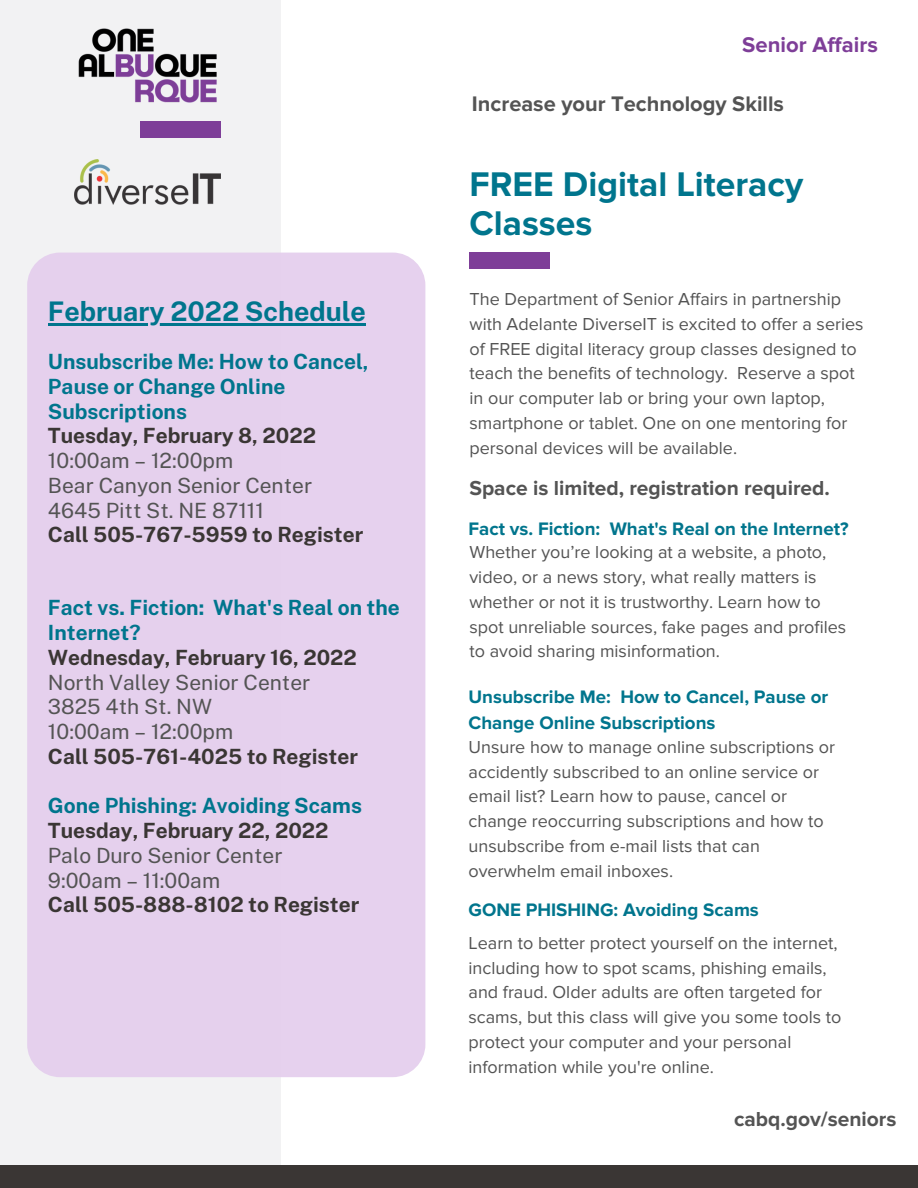
<style>
.page{position:relative;width:918px;height:1188px;background:#fff}
.page>*{position:absolute;margin:0;border:0;box-sizing:border-box;transform-origin:0 0}
.t1{font:700 35.4px/39.3px "Proxima Nova";color:#00758d}
.t2{font:700 27px "Public Sans";color:#00758d}
.t3{font:700 22.05px "Proxima Nova";color:#7e3e98}
.t4{font:700 21.9px "Proxima Nova";color:#545454}
.t5{font:700 21px "Public Sans";color:#3a3634}
.t6{font:21px "Public Sans";color:#545454}
.t7{font:700 21px/24.8px "Public Sans";color:#00758d}
.t8{font:700 21px "Proxima Nova";color:#545454}
.t9{font:700 18.75px/25.8px "Proxima Nova";color:#00758d}
.t10{font:18px/24.8px "Proxima Nova";color:#545454}
</style>
<div class="page">
<div style="left:0;top:0;width:280px;height:1188px;background:#f2f2f3"></div>
<div style="left:140px;top:121px;width:81px;height:17px;background:#7e3e98"></div>
<div style="left:470px;top:253px;width:80px;height:16px;background:#7e3e98"></div>
<div style="left:0;top:1165px;width:918px;height:23px;background:#3a3634"></div>
<div style="left:27px;top:253px;width:398px;height:824px;background:#e4ceed;border-radius:33px"></div>
<img style="left:78px;top:0;width:203px;height:126px">
<img style="left:74px;top:160px;width:147px;height:45px">
<hr style="left:48px;top:323px;width:318px;height:2px;background:#00758d">
<p class="t2" style="left:48px;top:295px;width:319px">February 2022 Schedule</p>
<p class="t7" style="left:48px;top:349px;width:322px">Unsubscribe Me: How to Cancel,<br>Pause or Change Online<br>Subscriptions</p>
<p class="t5" style="left:48px;top:423px;width:270px">Tuesday, February 8, 2022</p>
<p class="t6" style="left:48px;top:448px;width:187px">10:00am – 12:00pm</p>
<p class="t6" style="left:48px;top:473px;width:266px">Bear Canyon Senior Center</p>
<p class="t6" style="left:48px;top:498px;width:217px">4645 Pitt St. NE 87111</p>
<p class="t5" style="left:48px;top:522px;width:317px">Call 505-767-5959 to Register</p>
<p class="t7" style="left:48px;top:595px;width:353px">Fact vs. Fiction: What's Real on the<br>Internet?</p>
<p class="t5" style="left:48px;top:645px;width:310px">Wednesday, February 16, 2022</p>
<p class="t6" style="left:48px;top:670px;width:264px">North Valley Senior Center</p>
<p class="t6" style="left:48px;top:695px;width:166px">3825 4th St. NW</p>
<p class="t6" style="left:48px;top:719px;width:187px">10:00am – 12:00pm</p>
<p class="t5" style="left:48px;top:744px;width:311px">Call 505-761-4025 to Register</p>
<p class="t7" style="left:48px;top:793px;width:316px">Gone Phishing: Avoiding Scams</p>
<p class="t5" style="left:48px;top:818px;width:282px">Tuesday, February 22, 2022</p>
<p class="t6" style="left:48px;top:843px;width:236px">Palo Duro Senior Center</p>
<p class="t6" style="left:48px;top:868px;width:174px">9:00am – 11:00am</p>
<p class="t5" style="left:48px;top:893px;width:313px">Call 505-888-8102 to Register</p>
<p class="t3" style="left:742px;top:32px;width:137px">Senior Affairs</p>
<p class="t4" style="left:472px;top:91px;width:314px">Increase your Technology Skills</p>
<p class="t1" style="left:470px;top:165px;width:335px">FREE Digital Literacy<br>Classes</p>
<p class="t10" style="left:470px;top:287px;width:396px">The Department of Senior Affairs in partnership with Adelante DiverseIT is excited to offer a series of FREE digital literacy group classes designed to teach the benefits of technology. Reserve a spot in our computer lab or bring your own laptop, smartphone or tablet. One on one mentoring for personal devices will be available.</p>
<p class="t8" style="left:470px;top:476px;width:362px">Space is limited, registration required.</p>
<p class="t9" style="left:469px;top:517px;width:382px">Fact vs. Fiction: What's Real on the Internet?</p>
<p class="t10" style="left:470px;top:540px;width:378px">Whether you’re looking at a website, a photo, video, or a news story, what really matters is whether or not it is trustworthy. Learn how to spot unreliable sources, fake pages and profiles to avoid sharing misinformation.</p>
<p class="t9" style="left:469px;top:684px;width:361px">Unsubscribe Me: How to Cancel, Pause or<br>Change Online Subscriptions</p>
<p class="t10" style="left:469px;top:735px;width:368px">Unsure how to manage online subscriptions or accidently subscribed to an online service or email list? Learn how to pause, cancel or change reoccurring subscriptions and how to unsubscribe from e-mail lists that can overwhelm email inboxes.</p>
<p class="t9" style="left:469px;top:897px;width:292px">GONE PHISHING: Avoiding Scams</p>
<p class="t10" style="left:469px;top:931px;width:374px">Learn to better protect yourself on the internet, including how to spot scams, phishing emails, and fraud. Older adults are often targeted for scams, but this class will give you some tools to protect your computer and your personal information while you're online.</p>
<p class="t8" style="left:734px;top:1107px;width:164px">cabq.gov/seniors</p>
</div>
